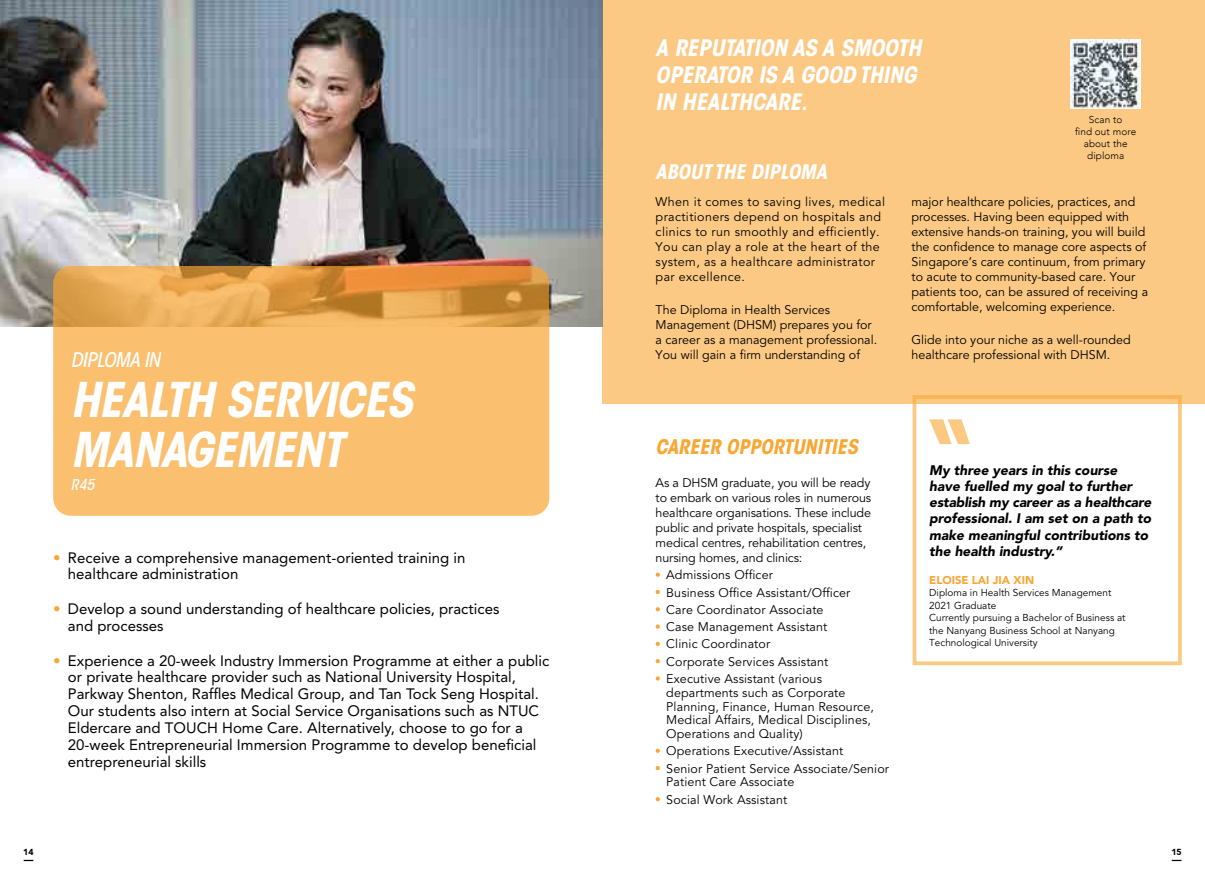
<style>
.page{position:relative;width:1205px;height:886px;background:#fff}
.page>*{position:absolute;margin:0;border:0;box-sizing:border-box;transform-origin:0 0}
.t1{font:italic 700 condensed 47.5px/50px "ITC Avant Garde Std";letter-spacing:-.02em;color:#fff}
.t2{font:italic 700 condensed 22.5px/27px "ITC Avant Garde Std";color:#fff}
.t3{font:italic 700 condensed 20px "ITC Avant Garde Std";color:#faa632}
.t4{font:italic 700 condensed 20px "ITC Avant Garde Std";color:#fff}
.t5{font:italic 500 condensed 20px "ITC Avant Garde Std";letter-spacing:-.02em;color:#fff}
.t6{font:15px/16.9px "Avenir LT Std";color:#000}
.t7{font:italic 500 condensed 15px "ITC Avant Garde Std";color:#fff}
.t8{font:italic 900 13.75px/16.2px "Avenir LT Std";color:#000}
.t9{font:12.5px/15px "Avenir LT Std";color:#000}
.t10{font:12.5px/15px "Avenir LT Std";letter-spacing:.03em;color:#000}
.t11{font:900 11.25px "Avenir LT Std";color:#faa632}
.t12{font:10px/12.5px "Avenir LT Std";color:#000}
.t13{font:300 10px/12px "Avenir";letter-spacing:.01em;color:#000;text-align:center}
.t14{font:900 8.75px "Avenir";color:#000}
.s1{color:#faa632}
</style>
<div class="page">
<div style="left:602px;top:0;width:603px;height:404px;background:#fcc984"></div>
<img style="left:0;top:0;width:602px;height:327px">
<svg style="left:53px;top:266px;width:496px;height:250px;background:#f4b766"></svg>
<svg style="left:656px;top:572px;width:4px;height:5px"></svg>
<svg style="left:656px;top:590px;width:4px;height:4px"></svg>
<svg style="left:656px;top:607px;width:4px;height:4px"></svg>
<svg style="left:656px;top:624px;width:4px;height:5px"></svg>
<svg style="left:656px;top:642px;width:4px;height:4px"></svg>
<svg style="left:656px;top:659px;width:4px;height:4px"></svg>
<svg style="left:656px;top:676px;width:4px;height:4px"></svg>
<svg style="left:656px;top:749px;width:4px;height:4px"></svg>
<svg style="left:656px;top:766px;width:4px;height:4px"></svg>
<svg style="left:656px;top:797px;width:4px;height:4px"></svg>
<img style="left:1071px;top:39px;width:69px;height:70px">
<svg style="left:929px;top:419px;width:41px;height:25px"></svg>
<div style="left:912px;top:395px;width:270px;height:270px;border:4px solid #faa632"></div>
<h3 class="t5" style="left:71px;top:348px;width:91px">DIPLOMA IN</h3>
<h1 class="t1" style="left:71px;top:375px;width:343px">HEALTH SERVICES<br>MANAGEMENT</h1>
<p class="t7" style="left:71px;top:476px;width:25px">R45</p>
<p class="t6" style="left:68px;top:549px;width:399px;text-indent:-15px"><span class="s1">•</span> Receive a comprehensive management-oriented training in healthcare administration</p>
<p class="t6" style="left:68px;top:600px;width:433px;text-indent:-15px"><span class="s1">•</span> Develop a sound understanding of healthcare policies, practices and processes</p>
<p class="t6" style="left:68px;top:652px;width:483px;text-indent:-15px"><span class="s1">•</span> Experience a 20-week Industry Immersion Programme at either a public or private healthcare provider such as National University Hospital, Parkway Shenton, Raffles Medical Group, and Tan Tock Seng Hospital.<br>Our students also intern at Social Service Organisations such as NTUC Eldercare and TOUCH Home Care. Alternatively, choose to go for a 20-week Entrepreneurial Immersion Programme to develop beneficial entrepreneurial skills</p>
<h2 class="t2" style="left:656px;top:34px;width:267px">A REPUTATION AS A SMOOTH<br>OPERATOR IS A GOOD THING<br>IN HEALTHCARE.</h2>
<h3 class="t4" style="left:656px;top:159px;width:173px">ABOUT THE DIPLOMA</h3>
<p class="t13" style="left:1075px;top:113px;width:63px">Scan to<br>find out more about the diploma</p>
<p class="t10" style="left:656px;top:195px;width:231px">When it comes to saving lives, medical practitioners depend on hospitals and clinics to run smoothly and efficiently.<br>You can play a role at the heart of the system, as a healthcare administrator par excellence.</p>
<p class="t9" style="left:656px;top:302px;width:223px">The Diploma in Health Services Management (DHSM) prepares you for a career as a management professional.<br>You will gain a firm understanding of</p>
<p class="t9" style="left:911px;top:195px;width:238px">major healthcare policies, practices, and processes. Having been equipped with extensive hands-on training, you will build the confidence to manage core aspects of Singapore’s care continuum, from primary to acute to community-based care. Your patients too, can be assured of receiving a comfortable, welcoming experience.</p>
<p class="t9" style="left:911px;top:332px;width:221px">Glide into your niche as a well-rounded healthcare professional with DHSM.</p>
<h3 class="t3" style="left:656px;top:434px;width:204px">CAREER OPPORTUNITIES</h3>
<p class="t9" style="left:656px;top:475px;width:217px">As a DHSM graduate, you will be ready to embark on various roles in numerous healthcare organisations. These include public and private hospitals, specialist medical centres, rehabilitation centres, nursing homes, and clinics:</p>
<p class="t9" style="left:666px;top:567px;width:186px;line-height:17.2px">Admissions Officer<br>Business Office Assistant/Officer<br>Care Coordinator Associate<br>Case Management Assistant<br>Clinic Coordinator<br>Corporate Services Assistant<br>Executive Assistant (various</p>
<p class="t9" style="left:666px;top:686px;width:209px;line-height:13.8px">departments such as Corporate Planning, Finance, Human Resource, Medical Affairs, Medical Disciplines, Operations and Quality)</p>
<p class="t9" style="left:666px;top:743px;width:224px;line-height:17.2px">Operations Executive/Assistant<br>Senior Patient Service Associate/Senior</p>
<p class="t9" style="left:666px;top:774px;width:130px;line-height:17.2px">Patient Care Associate<br>Social Work Assistant</p>
<p class="t8" style="left:929px;top:462px;width:223px">My three years in this course have fuelled my goal to further establish my career as a healthcare professional. I am set on a path to make meaningful contributions to the health industry.”</p>
<p class="t11" style="left:929px;top:573px;width:106px">ELOISE LAI JIA XIN</p>
<p class="t12" style="left:929px;top:587px;width:198px">Diploma in Health Services Management<br>2021 Graduate<br>Currently pursuing a Bachelor of Business at the Nanyang Business School at Nanyang<br>Technological University</p>
<p class="t14" style="left:23px;top:846px;width:12px">14</p>
<p class="t14" style="left:1171px;top:846px;width:12px">15</p>
</div>
